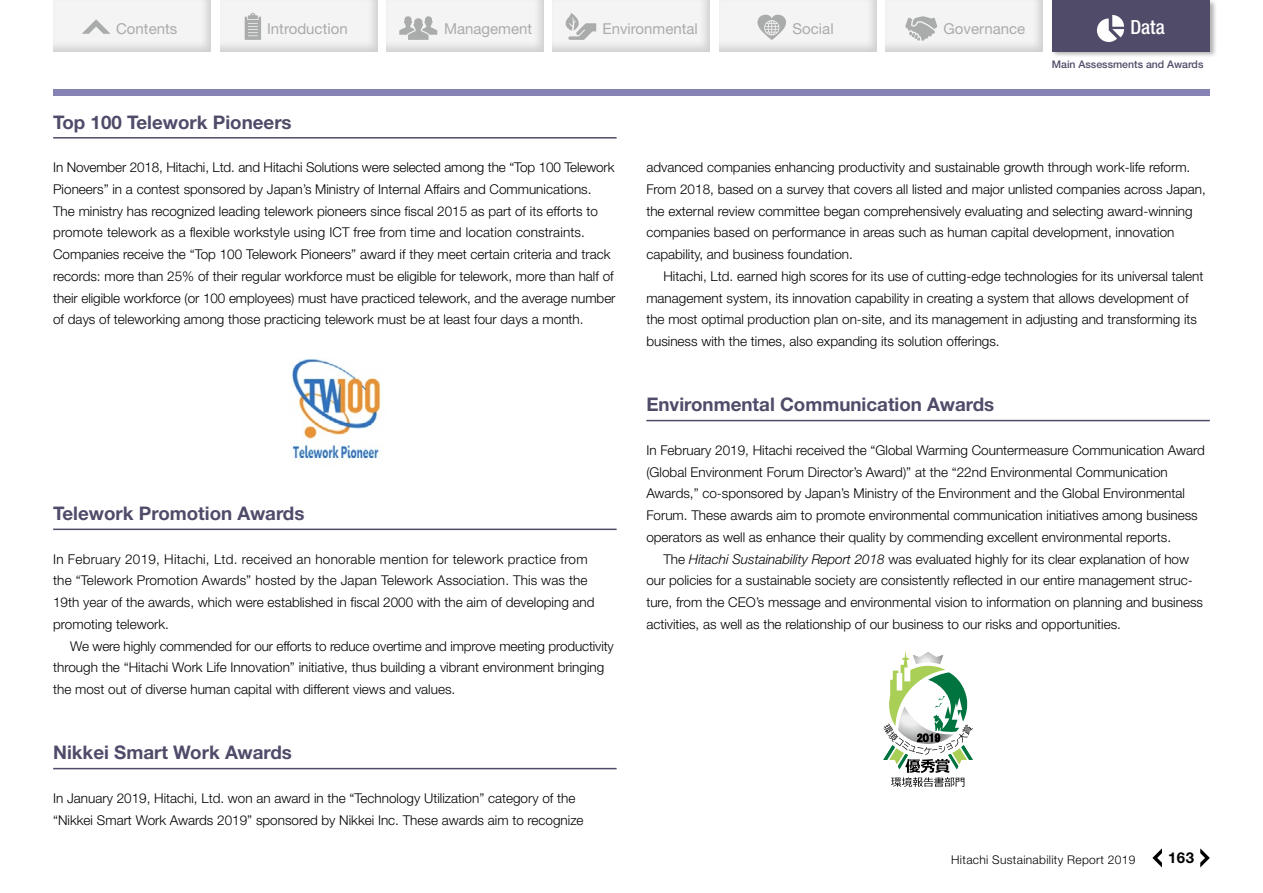
<style>
.page{position:relative;width:1263px;height:893px;background:#fff}
.page>*{position:absolute;margin:0;border:0;box-sizing:border-box;transform-origin:0 0}
.t1{font:500 condensed 19.5px "Helvetica Neue LT Std";color:#fff}
.t2{font:700 18.75px "Helvetica Neue LT Std";color:#504b69}
.t3{font:15px "Helvetica Neue LT Std";color:#aaabab}
.t4{font:700 15px "Helvetica Neue LT Std";color:#000}
.t5{font:300 13.5px/21.8px "Helvetica Neue LT Std";color:#000}
.t6{font:300 12px "Helvetica Neue LT Std";letter-spacing:.025em;color:#000}
.t7{font:500 10.5px "Helvetica Neue LT Std";color:#504b69}
.s1{font-style:italic}
</style>
<div class="page">
<hr style="left:53px;top:137px;width:564px;height:2px;background:#504b69">
<hr style="left:53px;top:529px;width:564px;height:1px;background:#504b69">
<hr style="left:53px;top:768px;width:564px;height:1px;background:#504b69">
<img style="left:290px;top:359px;width:91px;height:100px">
<hr style="left:646px;top:420px;width:564px;height:1px;background:#504b69">
<svg style="left:883px;top:651px;width:90px;height:136px"></svg>
<svg style="left:1200px;top:848px;width:10px;height:19px"></svg>
<svg style="left:1152px;top:848px;width:10px;height:19px"></svg>
<div style="left:39px;top:0;width:185px;height:52px;background:#000;opacity:.15"></div>
<svg style="left:82px;top:19px;width:29px;height:15px"></svg>
<div style="left:206px;top:0;width:184px;height:52px;background:#000;opacity:.15"></div>
<svg style="left:245px;top:13px;width:16px;height:27px"></svg>
<div style="left:372px;top:0;width:184px;height:52px;background:#000;opacity:.15"></div>
<svg style="left:399px;top:16px;width:38px;height:24px"></svg>
<div style="left:871px;top:0;width:185px;height:52px;background:#000;opacity:.15"></div>
<svg style="left:905px;top:16px;width:32px;height:25px"></svg>
<div style="left:538px;top:0;width:185px;height:52px;background:#000;opacity:.15"></div>
<svg style="left:565px;top:13px;width:31px;height:27px"></svg>
<div style="left:53px;top:89px;width:1157px;height:7px;background:#8682b4"></div>
<div style="left:1051px;top:0;width:166px;height:58px;background:#000;opacity:.3"></div>
<div style="left:1052px;top:0;width:158px;height:51px;background:#504b69"></div>
<svg style="left:1097px;top:15px;width:27px;height:27px"></svg>
<div style="left:705px;top:0;width:184px;height:52px;background:#000;opacity:.15"></div>
<svg style="left:757px;top:15px;width:29px;height:25px"></svg>
<p class="t3" style="left:116px;top:20px;width:63px">Contents</p>
<p class="t3" style="left:267px;top:20px;width:82px">Introduction</p>
<p class="t3" style="left:444px;top:20px;width:90px">Management</p>
<p class="t3" style="left:602px;top:20px;width:97px">Environmental</p>
<p class="t3" style="left:792px;top:20px;width:43px">Social</p>
<p class="t3" style="left:943px;top:20px;width:83px">Governance</p>
<h1 class="t1" style="left:1130px;top:15px;width:36px">Data</h1>
<p class="t7" style="left:1052px;top:58px;width:153px">Main Assessments and Awards</p>
<h2 class="t2" style="left:53px;top:110px;width:240px">Top 100 Telework Pioneers</h2>
<p class="t5" style="left:53px;top:156px;width:564px">In November 2018, Hitachi, Ltd. and Hitachi Solutions were selected among the “Top 100 Telework Pioneers” in a contest sponsored by Japan’s Ministry of Internal Affairs and Communications.<br>The ministry has recognized leading telework pioneers since fiscal 2015 as part of its efforts to promote telework as a flexible workstyle using ICT free from time and location constraints.<br>Companies receive the “Top 100 Telework Pioneers” award if they meet certain criteria and track records: more than 25% of their regular workforce must be eligible for telework, more than half of their eligible workforce (or 100 employees) must have practiced telework, and the average number of days of teleworking among those practicing telework must be at least four days a month.</p>
<h2 class="t2" style="left:53px;top:502px;width:253px">Telework Promotion Awards</h2>
<p class="t5" style="left:53px;top:548px;width:543px">In February 2019, Hitachi, Ltd. received an honorable mention for telework practice from the “Telework Promotion Awards” hosted by the Japan Telework Association. This was the 19th year of the awards, which were established in fiscal 2000 with the aim of developing and promoting telework.</p>
<p class="t5" style="left:53px;top:635px;width:562px;text-indent:17px">We were highly commended for our efforts to reduce overtime and improve meeting productivity through the “Hitachi Work Life Innovation” initiative, thus building a vibrant environment bringing the most out of diverse human capital with different views and values.</p>
<h2 class="t2" style="left:53px;top:741px;width:240px">Nikkei Smart Work Awards</h2>
<p class="t5" style="left:53px;top:787px;width:532px">In January 2019, Hitachi, Ltd. won an award in the “Technology Utilization” category of the “Nikkei Smart Work Awards 2019” sponsored by Nikkei Inc. These awards aim to recognize</p>
<p class="t5" style="left:646px;top:156px;width:561px">advanced companies enhancing productivity and sustainable growth through work-life reform.<br>From 2018, based on a survey that covers all listed and major unlisted companies across Japan, the external review committee began comprehensively evaluating and selecting award-winning companies based on performance in areas such as human capital development, innovation capability, and business foundation.</p>
<p class="t5" style="left:646px;top:265px;width:559px;text-indent:17px">Hitachi, Ltd. earned high scores for its use of cutting-edge technologies for its universal talent management system, its innovation capability in creating a system that allows development of the most optimal production plan on-site, and its management in adjusting and transforming its business with the times, also expanding its solution offerings.</p>
<h2 class="t2" style="left:646px;top:393px;width:349px">Environmental Communication Awards</h2>
<p class="t5" style="left:646px;top:439px;width:560px">In February 2019, Hitachi received the “Global Warming Countermeasure Communication Award (Global Environment Forum Director’s Award)” at the “22nd Environmental Communication Awards,” co-sponsored by Japan’s Ministry of the Environment and the Global Environmental Forum. These awards aim to promote environmental communication initiatives among business operators as well as enhance their quality by commending excellent environmental reports.</p>
<p class="t5" style="left:646px;top:548px;width:558px;text-indent:17px">The <span class="s1">Hitachi Sustainability Report 2018</span> was evaluated highly for its clear explanation of how our policies for a sustainable society are consistently reflected in our entire management struc&shy;ture, from the CEO’s message and environmental vision to information on planning and business activities, as well as the relationship of our business to our risks and opportunities.</p>
<p class="t6" style="left:951px;top:852px;width:186px">Hitachi Sustainability Report 2019</p>
<p class="t4" style="left:1168px;top:848px;width:27px">163</p>
</div>
